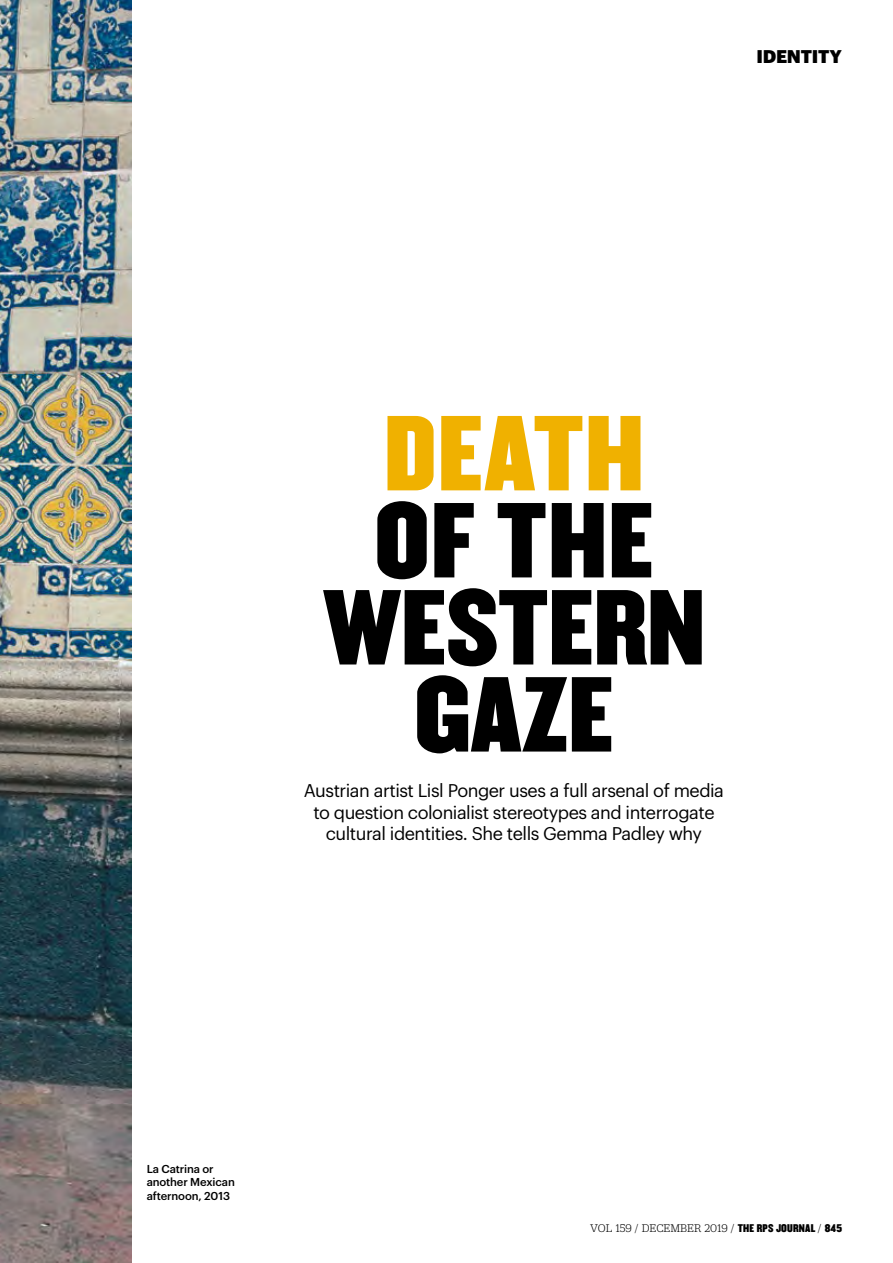
<style>
.page{position:relative;width:893px;height:1263px;background:#fff}
.page>*{position:absolute;margin:0;border:0;box-sizing:border-box;transform-origin:0 0}
.t1{font:93px/87px "Champion HTF Middleweight";color:#000;text-align:center}
.t2{font:93px "Champion HTF Middleweight";letter-spacing:.015em;color:#f0b100}
.t3{font:18px/21.6px "Graphik";letter-spacing:-.025em;color:#000;text-align:center}
.t4{font:900 18px "Graphik";letter-spacing:-.015em;color:#000}
.t5{font:300 12px "Duplicate Ionic";letter-spacing:-.005em;color:#000}
.t6{font:500 11.25px/13.5px "Graphik";letter-spacing:-.01em;color:#000}
.s1{font-family:"Champion HTF Middleweight";font-weight:400;font-size:9.75px}
</style>
<div class="page">
<img style="left:0;top:0;width:131px;height:1263px">
<p class="t4" style="left:756px;top:43px;width:87px">IDENTITY</p>
<h1 class="t2" style="left:384px;top:390px;width:261px">DEATH</h1>
<h1 class="t1" style="left:323px;top:502px;width:383px">OF THE<br>WESTERN<br>GAZE</h1>
<p class="t3" style="left:304px;top:778px;width:422px">Austrian artist Lisl Ponger uses a full arsenal of media to question colonialist stereotypes and interrogate cultural identities. She tells Gemma Padley why</p>
<p class="t6" style="left:147px;top:1161px;width:90px">La Catrina or another Mexican afternoon, 2013</p>
<p class="t5" style="left:590px;top:1221px;width:254px">VOL 159 / DECEMBER 2019 / <span class="s1">THE RPS JOURNAL</span> / <span class="s1">845</span></p>
</div>
